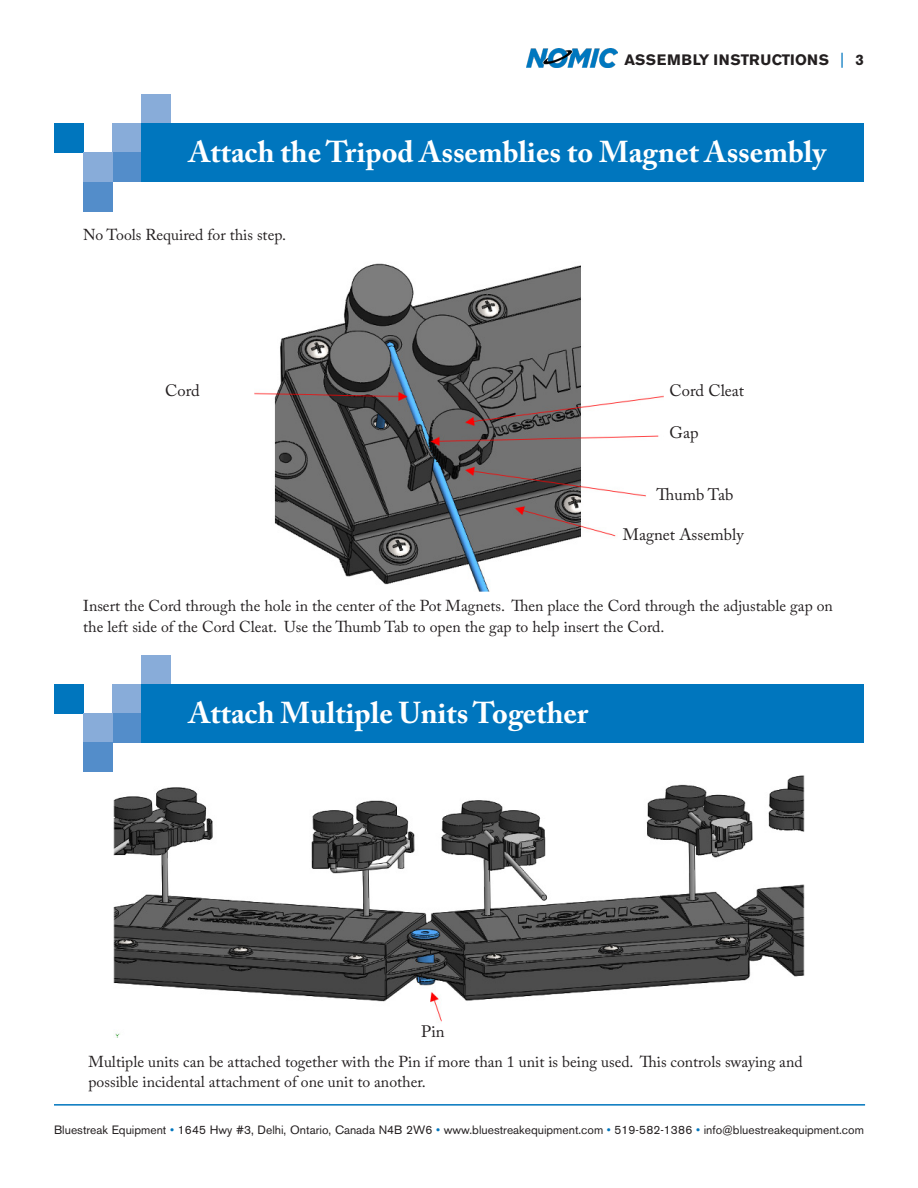
<style>
.page{position:relative;width:918px;height:1188px;background:#fff}
.page>*{position:absolute;margin:0;border:0;box-sizing:border-box;transform-origin:0 0}
.t1{font:700 30px "Adobe Caslon Pro";color:#fff}
.body{font:16.5px "Adobe Caslon Pro";color:#231f20}
.body-2{font:15.75px/20.2px "Adobe Caslon Pro";color:#231f20}
.t2{font:700 15px "Akzidenz Grotesk BE";letter-spacing:.02em;color:#231f20}
.t3{font:12px "Akzidenz Grotesk BE";color:#231f20}
.s1{font-weight:400;color:#0076be}
.s2{color:#0076be}
</style>
<div class="page">
<hr style="left:54px;top:1104px;width:811px;height:2px;background:#0076be">
<img style="left:526px;top:48px;width:92px;height:19px">
<div style="left:54px;top:124px;width:29px;height:29px;background:#0076be"></div>
<div style="left:112px;top:124px;width:30px;height:29px;background:#88acd9"></div>
<div style="left:112px;top:153px;width:30px;height:29px;background:#538dca"></div>
<div style="left:83px;top:153px;width:29px;height:29px;background:#88acd9"></div>
<div style="left:83px;top:182px;width:29px;height:29px;background:#538dca"></div>
<div style="left:142px;top:94px;width:29px;height:30px;background:#88acd9"></div>
<div style="left:142px;top:124px;width:722px;height:58px;background:#0076be"></div>
<img style="left:255px;top:263px;width:408px;height:329px">
<div style="left:54px;top:684px;width:29px;height:30px;background:#0076be"></div>
<div style="left:112px;top:684px;width:30px;height:30px;background:#88acd9"></div>
<div style="left:112px;top:713px;width:30px;height:30px;background:#538dca"></div>
<div style="left:83px;top:713px;width:29px;height:30px;background:#88acd9"></div>
<div style="left:83px;top:743px;width:29px;height:29px;background:#538dca"></div>
<div style="left:142px;top:655px;width:29px;height:29px;background:#88acd9"></div>
<div style="left:142px;top:684px;width:722px;height:59px;background:#0076be"></div>
<img style="left:113px;top:775px;width:692px;height:262px">
<p class="t2" style="left:625px;top:51px;width:241px">ASSEMBLY INSTRUCTIONS <span class="s1">|</span> 3</p>
<p class="t1" style="left:189px;top:134px;width:639px">Attach the Tripod Assemblies to Magnet Assembly</p>
<p class="body-2" style="left:83px;top:224px;width:204px">No Tools Required for this step.</p>
<p class="body" style="left:165px;top:380px;width:36px">Cord</p>
<p class="body" style="left:670px;top:380px;width:76px">Cord Cleat</p>
<p class="body" style="left:670px;top:423px;width:31px">Gap</p>
<p class="body" style="left:657px;top:484px;width:78px">Thumb Tab</p>
<p class="body" style="left:623px;top:524px;width:122px">Magnet Assembly</p>
<p class="body-2" style="left:83px;top:596px;width:751px">Insert the Cord through the hole in the center of the Pot Magnets. Then place the Cord through the adjustable gap on the left side of the Cord Cleat. Use the Thumb Tab to open the gap to help insert the Cord.</p>
<p class="t1" style="left:189px;top:695px;width:401px">Attach Multiple Units Together</p>
<p class="body" style="left:421px;top:1021px;width:25px">Pin</p>
<p class="body-2" style="left:89px;top:1052px;width:716px">Multiple units can be attached together with the Pin if more than 1 unit is being used. This controls swaying and possible incidental attachment of one unit to another.</p>
<p class="t3" style="left:54px;top:1123px;width:812px">Bluestreak Equipment <span class="s2">•</span> 1645 Hwy #3, Delhi, Ontario, Canada N4B 2W6 <span class="s2">•</span> www.bluestreakequipment.com <span class="s2">•</span> 519-582-1386 <span class="s2">•</span> info@bluestreakequipment.com</p>
</div>
